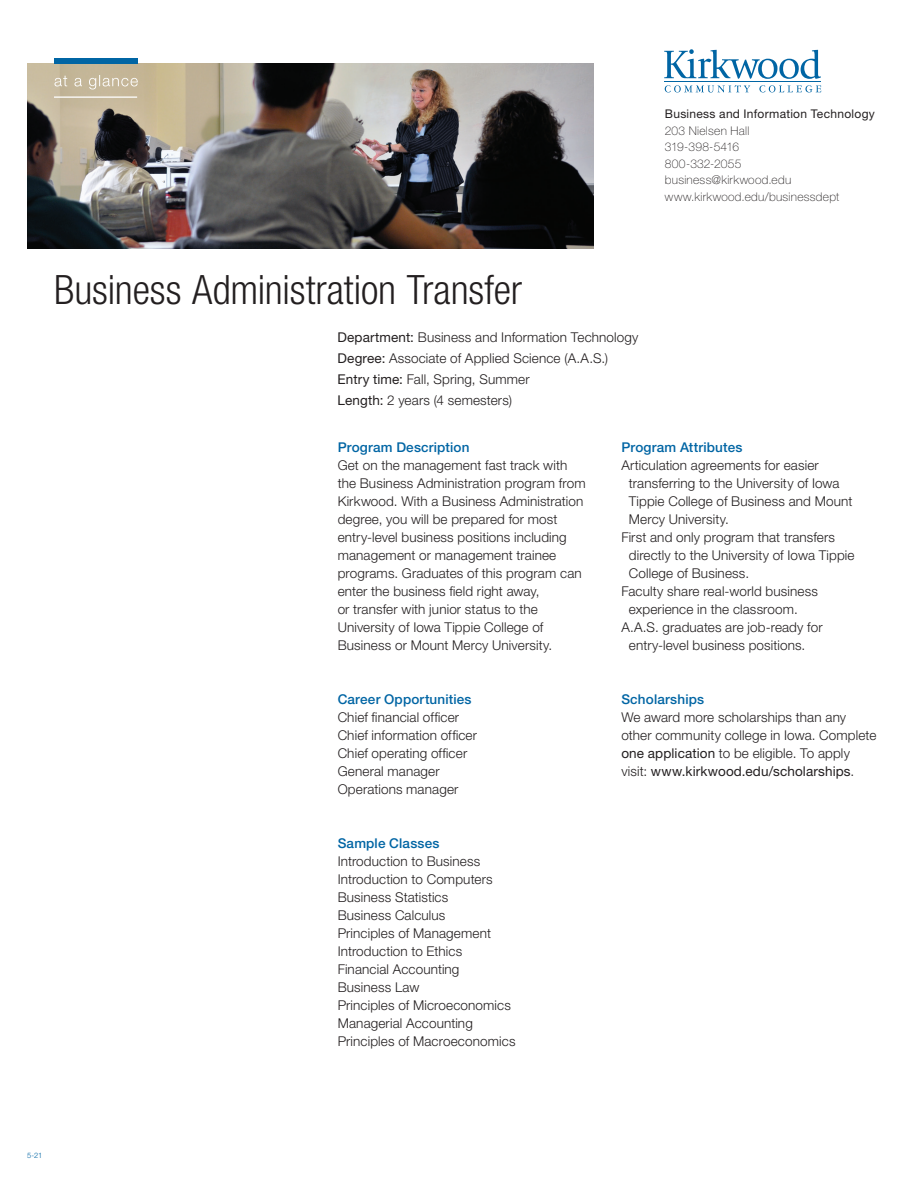
<style>
.page{position:relative;width:918px;height:1188px;background:#fff}
.page>*{position:absolute;margin:0;border:0;box-sizing:border-box;transform-origin:0 0}
.t1{font:300 condensed 40.5px "Helvetica Neue LT Std";letter-spacing:-.005em;color:#231f20}
.t2{font:300 13.5px/18px "Helvetica Neue LT Std";letter-spacing:.01em;color:#231f20}
.t3{font:500 13.5px "Helvetica Neue LT Std";letter-spacing:.015em;color:#0065a4}
.t4{font:100 12px/16.5px "Helvetica Neue LT Std";letter-spacing:.02em;color:#231f20}
.t5{font:12px "Helvetica Neue LT Std";letter-spacing:.025em;color:#231f20}
.t6{font:300 7.5px "Helvetica Neue LT Std";color:#0065a4}
.s1{font-weight:400}
</style>
<div class="page">
<img style="left:27px;top:63px;width:567px;height:186px">
<div style="left:54px;top:58px;width:83px;height:5px;background:#0065a4"></div>
<hr style="left:54px;top:96px;width:83px;height:2px;background:#fff">
<hr style="left:664px;top:81px;width:157px;height:1px;background:#0065a4">
<svg style="left:55px;top:76px;width:12px;height:10px"></svg>
<svg style="left:74px;top:78px;width:8px;height:8px"></svg>
<svg style="left:89px;top:75px;width:49px;height:14px"></svg>
<svg style="left:664px;top:49px;width:157px;height:30px"></svg>
<svg style="left:665px;top:85px;width:85px;height:8px"></svg>
<svg style="left:759px;top:85px;width:62px;height:8px"></svg>
<p class="t5" style="left:665px;top:107px;width:212px">Business and Information Technology</p>
<p class="t4" style="left:665px;top:122px;width:86px">203 Nielsen Hall<br>319-398-5416<br>800-332-2055</p>
<p class="t4" style="left:665px;top:172px;width:176px">business@kirkwood.edu www.kirkwood.edu/businessdept</p>
<h1 class="t1" style="left:54px;top:266px;width:470px">Business Administration Transfer</h1>
<p class="t2" style="left:338px;top:328px;width:303px"><span class="s1">Department:</span> Business and Information Technology</p>
<p class="t2" style="left:338px;top:347px;width:272px;line-height:21px"><span class="s1">Degree:</span> Associate of Applied Science (A.A.S.)<br><span class="s1">Entry time:</span> Fall, Spring, Summer<br><span class="s1">Length:</span> 2 years (4 semesters)</p>
<p class="t3" style="left:338px;top:440px;width:133px">Program Description</p>
<p class="t2" style="left:338px;top:456px;width:249px">Get on the management fast track with the Business Administration program from Kirkwood. With a Business Administration degree, you will be prepared for most entry-level business positions including management or management trainee programs. Graduates of this program can enter the business feld right away,<br>or transfer with junior status to the University of Iowa Tippie College of Business or Mount Mercy University.</p>
<p class="t3" style="left:338px;top:692px;width:135px">Career Opportunities</p>
<p class="t2" style="left:338px;top:708px;width:141px">Chief fnancial offcer<br>Chief information offcer<br>Chief operating offcer<br>General manager<br>Operations manager</p>
<p class="t3" style="left:338px;top:836px;width:103px">Sample Classes</p>
<p class="t2" style="left:338px;top:852px;width:179px">Introduction to Business<br>Introduction to Computers<br>Business Statistics<br>Business Calculus<br>Principles of Management<br>Introduction to Ethics<br>Financial Accounting<br>Business Law<br>Principles of Microeconomics<br>Managerial Accounting<br>Principles of Macroeconomics</p>
<p class="t3" style="left:621px;top:439px;width:123px">Program Attributes</p>
<p class="t2" style="left:621px;top:456px;width:199px">Articulation agreements for easier</p>
<p class="t2" style="left:629px;top:474px;width:212px">transferring to the University of Iowa</p>
<p class="t2" style="left:629px;top:492px;width:225px">Tippie College of Business and Mount</p>
<p class="t2" style="left:629px;top:510px;width:102px">Mercy University.</p>
<p class="t2" style="left:621px;top:528px;width:215px">First and only program that transfers</p>
<p class="t2" style="left:629px;top:546px;width:227px">directly to the University of Iowa Tippie</p>
<p class="t2" style="left:629px;top:564px;width:122px">College of Business.</p>
<p class="t2" style="left:621px;top:582px;width:198px">Faculty share real-world business</p>
<p class="t2" style="left:629px;top:600px;width:170px">experience in the classroom.</p>
<p class="t2" style="left:621px;top:618px;width:203px">A.A.S. graduates are job-ready for</p>
<p class="t2" style="left:629px;top:636px;width:178px">entry-level business positions.</p>
<p class="t3" style="left:621px;top:691px;width:84px">Scholarships</p>
<p class="t2" style="left:621px;top:708px;width:257px">We award more scholarships than any other community college in Iowa. Complete <span class="s1">one application</span> to be eligible. To apply visit: <span class="s1">www.kirkwood.edu/scholarships</span>.</p>
<p class="t6" style="left:27px;top:1151px;width:17px">5-21</p>
</div>
